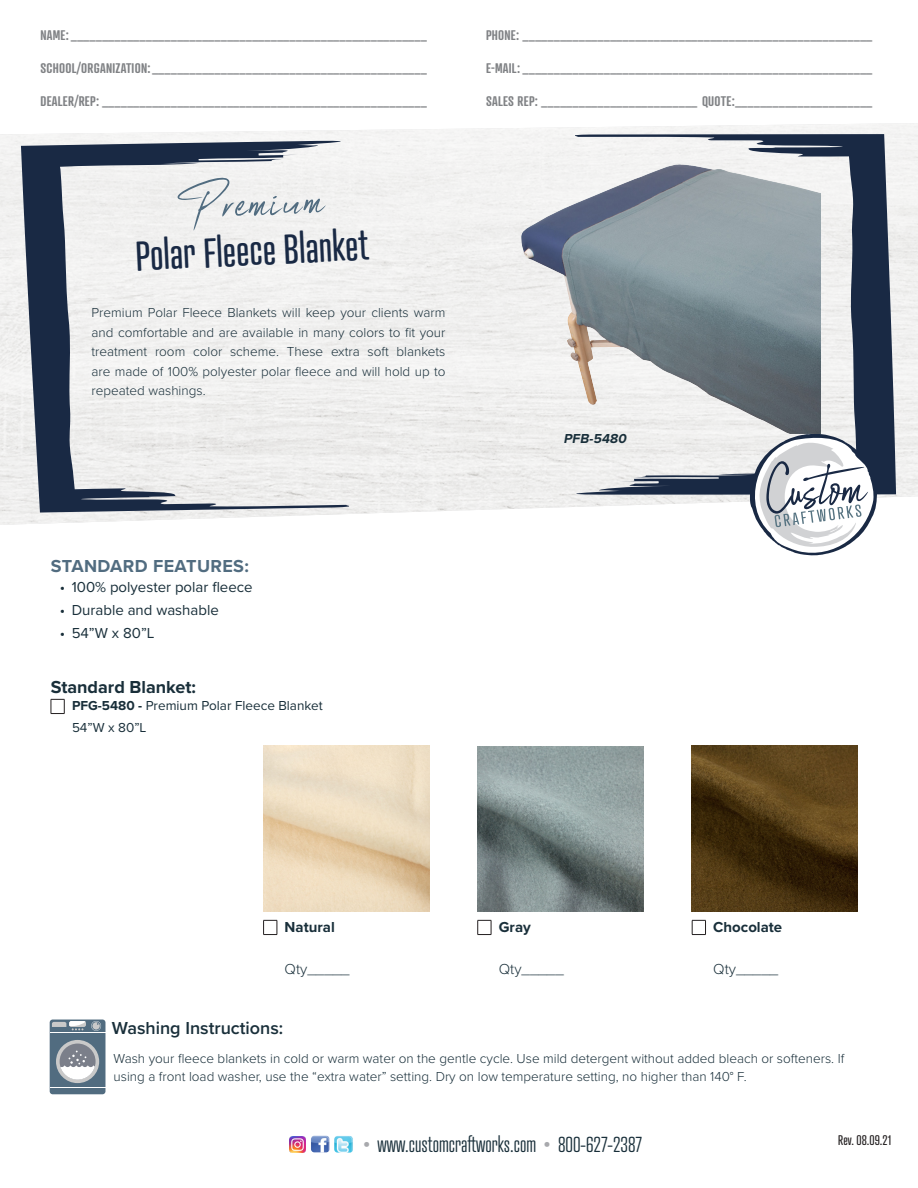
<style>
.page{position:relative;width:918px;height:1188px;background:#fff}
.page>*{position:absolute;margin:0;border:0;box-sizing:border-box;transform-origin:0 0}
.Headers{font:72px "One Signature";color:#516c80}
.t1{font:40.5px "Atrament";color:#192944}
.t2{font:300 21px "Atrament";color:#192f3a}
.t3{font:600 18px "Proxima Nova";color:#192f3a}
.t4{font:700 18px "Proxima Nova";letter-spacing:.02em;color:#516c80}
.t5{font:700 18px "Proxima Nova";color:#192f3a}
.t6{font:15px "Proxima Nova";color:#192f3a}
.t7{font:300 15px "Proxima Nova";color:#192f3a}
.t8{font:700 15px "Proxima Nova";color:#192f3a}
.t9{font:600 13.5px "Atrament";letter-spacing:.02em;color:#808285}
.Table_Specs_Text{font:300 13.5px/19.5px "Proxima Nova";color:#192f3a;text-align:justify}
.Table_Specs_Header{font:300 13.5px/18px "Proxima Nova";color:#192f3a}
.t10{font:13.5px "Proxima Nova";color:#192f3a}
.t11{font:13.5px "Atrament";color:#231f20}
.t12{font:italic 700 13.5px "Proxima Nova";color:#192f3a}
.s1{font-weight:700}
.s2{color:#a8a9ad}
</style>
<div class="page">
<img style="left:311px;top:1136px;width:19px;height:16px">
<img style="left:334px;top:1136px;width:19px;height:17px">
<img style="left:289px;top:1136px;width:17px;height:17px">
<svg style="left:21px;top:140px;width:345px;height:373px;fill:#f0efef"></svg>
<svg style="left:551px;top:134px;width:345px;height:361px"></svg>
<svg style="left:741px;top:434px;width:136px;height:122px"></svg>
<img style="left:515px;top:128px;width:305px;height:306px">
<img style="left:263px;top:746px;width:166px;height:166px">
<img style="left:478px;top:746px;width:165px;height:166px">
<img style="left:692px;top:746px;width:165px;height:165px">
<div style="left:50px;top:1020px;width:55px;height:74px;background:#516c80;border-radius:3px"></div>
<hr style="left:50px;top:1087px;width:55px;height:1px;background:#fff">
<hr style="left:50px;top:1032px;width:55px;height:1px;background:#fff">
<svg style="left:56px;top:1040px;width:43px;height:43px"></svg>
<div style="left:60px;top:1044px;width:36px;height:36px;background:#7b7f8a;border-radius:50%"></div>
<svg style="left:60px;top:1051px;width:35px;height:29px"></svg>
<svg style="left:52px;top:1021px;width:49px;height:10px"></svg>
<svg style="left:51px;top:699px;width:14px;height:15px"></svg>
<svg style="left:477px;top:920px;width:15px;height:15px"></svg>
<svg style="left:263px;top:920px;width:15px;height:15px"></svg>
<svg style="left:692px;top:920px;width:14px;height:15px"></svg>
<p class="t9" style="left:40px;top:27px;width:388px">NAME: _________________________________________________________</p>
<p class="t9" style="left:40px;top:60px;width:388px">SCHOOL/ORGANIZATION:____________________________________________</p>
<p class="t9" style="left:40px;top:93px;width:388px">DEALER/REP: ____________________________________________________</p>
<p class="Headers" style="left:178px;top:175px;width:148px;rotate:-3deg">Premium</p>
<p class="t1" style="left:134px;top:232px;width:235px;rotate:-3deg">Polar Fleece Blanket</p>
<p class="Table_Specs_Text" style="left:92px;top:302px;width:355px">Premium Polar Fleece Blankets will keep your clients warm and comfortable and are available in many colors to fit your treatment room color scheme. These extra soft blankets are made of 100% polyester polar fleece and will hold up to repeated washings.</p>
<p class="t9" style="left:486px;top:27px;width:388px">PHONE: ________________________________________________________</p>
<p class="t9" style="left:486px;top:60px;width:388px">E-MAIL: ________________________________________________________</p>
<p class="t9" style="left:486px;top:93px;width:388px">SALES REP: _________________________ QUOTE:______________________</p>
<p class="t12" style="left:563px;top:428px;width:68px">PFB-5480</p>
<p class="t4" style="left:51px;top:552px;width:200px">STANDARD FEATURES:</p>
<p class="t6" style="left:60px;top:576px;width:194px">• 100% polyester polar fleece</p>
<p class="t6" style="left:60px;top:599px;width:161px">• Durable and washable</p>
<p class="t6" style="left:60px;top:622px;width:96px">• 54”W x 80”L</p>
<p class="t5" style="left:51px;top:674px;width:147px">Standard Blanket:</p>
<p class="t10" style="left:72px;top:695px;width:252px"><span class="s1">PFG-5480 -</span> Premium Polar Fleece Blanket</p>
<p class="t10" style="left:72px;top:717px;width:76px">54”W x 80”L</p>
<p class="t8" style="left:285px;top:916px;width:52px">Natural</p>
<p class="t7" style="left:285px;top:958px;width:67px">Qty_____</p>
<p class="t3" style="left:112px;top:1014px;width:173px">Washing Instructions:</p>
<p class="t8" style="left:499px;top:916px;width:34px">Gray</p>
<p class="t7" style="left:499px;top:958px;width:67px">Qty_____</p>
<p class="t8" style="left:713px;top:916px;width:71px">Chocolate</p>
<p class="t7" style="left:713px;top:958px;width:67px">Qty_____</p>
<p class="Table_Specs_Header" style="left:114px;top:1049px;width:732px">Wash your fleece blankets in cold or warm water on the gentle cycle. Use mild detergent without added bleach or softeners. If using a front load washer, use the “extra water” setting. Dry on low temperature setting, no higher than 140° F.</p>
<h3 class="t2" style="left:363px;top:1132px;width:280px"><span class="s2">•</span> www.customcraftworks.com <span class="s2">•</span> 800-627-2387</h3>
<p class="t11" style="left:838px;top:1132px;width:54px">Rev. 08.09.21</p>
</div>
